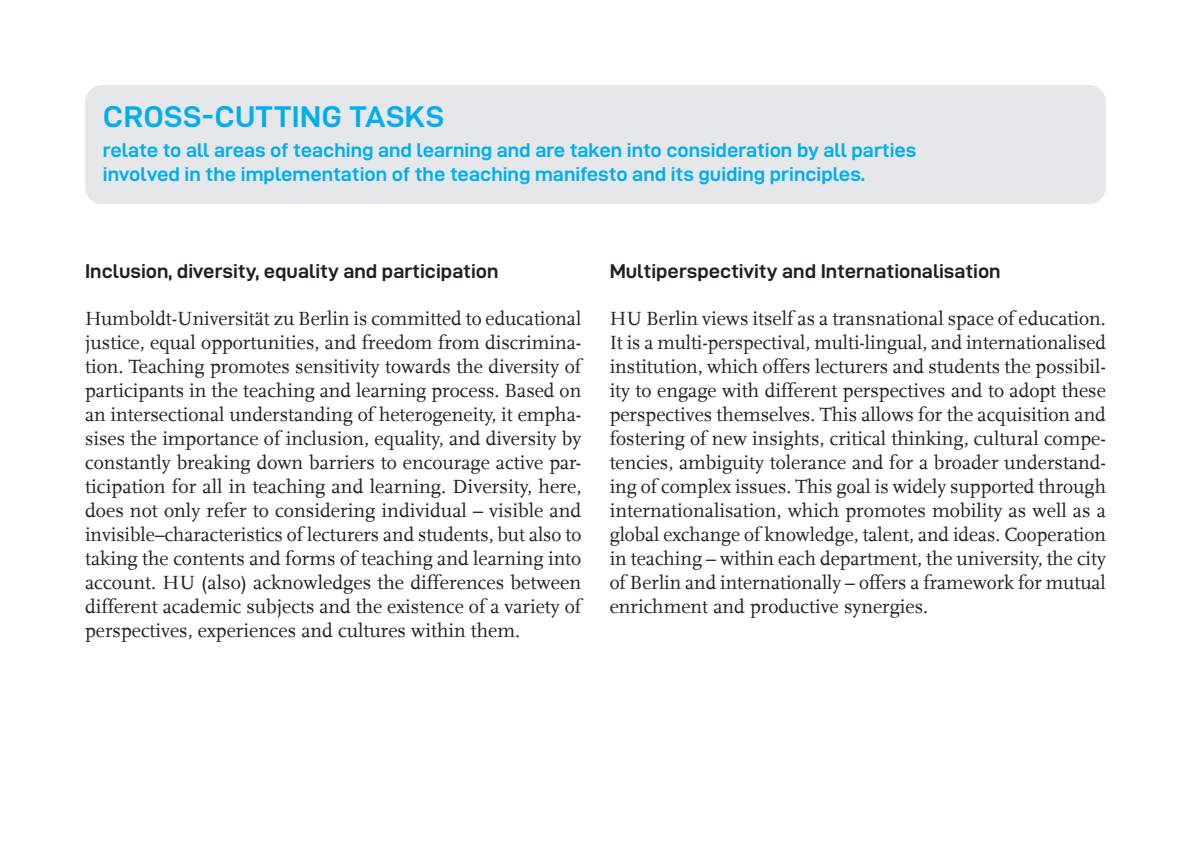
<style>
.page{position:relative;width:1191px;height:842px;background:#fff}
.page>*{position:absolute;margin:0;border:0;box-sizing:border-box;transform-origin:0 0}
.t1{font:30px "D DIN Exp Bold";letter-spacing:.02em;color:#00aeef}
.t2{font:20px/24px "HU Scala";color:#231f20;text-align:justify}
.t3{font:20px/24px "D DIN Exp Bold";color:#00aeef}
.t4{font:20px "D DIN Exp Bold";color:#231f20}
</style>
<div class="page">
<div style="left:85px;top:85px;width:1021px;height:119px;background:#e6e7e9;border-radius:17px"></div>
<h1 class="t1" style="left:103px;top:100px;width:342px">CROSS-CUTTING TASKS</h1>
<p class="t3" style="left:103px;top:137px;width:815px">relate to all areas of teaching and learning and are taken into consideration by all parties involved in the implementation of the teaching manifesto and its guiding principles.</p>
<p class="t4" style="left:85px;top:260px;width:415px">Inclusion, diversity, equality and participation</p>
<p class="t2" style="left:85px;top:307px;width:498px">Humboldt-Universität zu Berlin is committed to educational justice, equal opportunities, and freedom from discrimina&shy;tion. Teaching promotes sensitivity towards the diversity of participants in the teaching and learning process. Based on an intersectional understanding of heterogeneity, it empha&shy;sises the importance of inclusion, equality, and diversity by constantly breaking down barriers to encourage active par&shy;ticipation for all in teaching and learning. Diversity, here, does not only refer to considering individual – visible and invisible–characteristics of lecturers and students, but also to taking the contents and forms of teaching and learning into account. HU (also) acknowledges the differences between different academic subjects and the existence of a variety of perspectives, experiences and cultures within them.</p>
<p class="t4" style="left:609px;top:260px;width:392px">Multiperspectivity and Internationalisation</p>
<p class="t2" style="left:609px;top:307px;width:498px">HU Berlin views itself as a transnational space of education.<br>It is a multi-perspectival, multi-lingual, and internationalised institution, which offers lecturers and students the possibil&shy;ity to engage with different perspectives and to adopt these perspectives themselves. This allows for the acquisition and fostering of new insights, critical thinking, cultural compe&shy;tencies, ambiguity tolerance and for a broader understand&shy;ing of complex issues. This goal is widely supported through internationalisation, which promotes mobility as well as a global exchange of knowledge, talent, and ideas. Cooperation in teaching – within each department, the university, the city of Berlin and internationally – offers a framework for mutual enrichment and productive synergies.</p>
</div>
